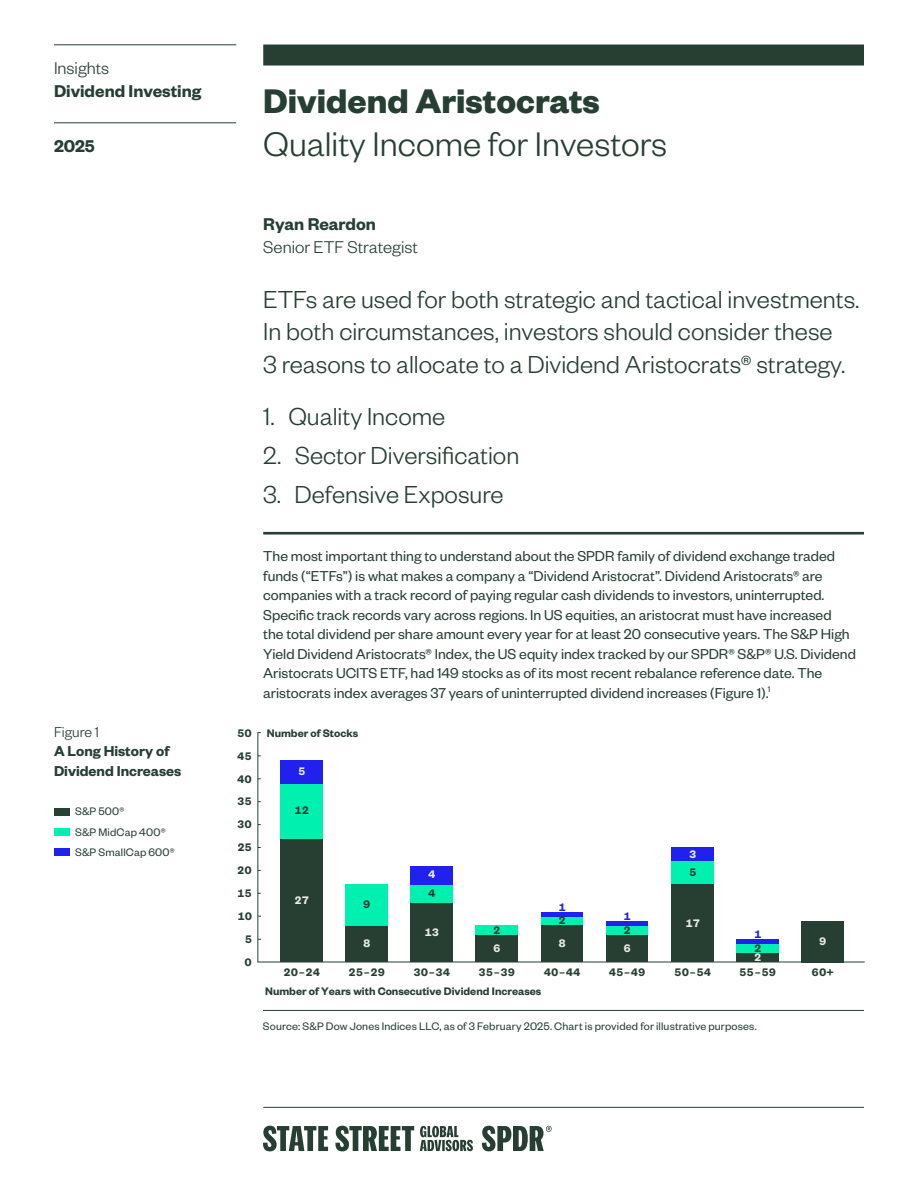
<style>
.page{position:relative;width:918px;height:1188px;background:#fff}
.page>*{position:absolute;margin:0;border:0;box-sizing:border-box;transform-origin:0 0}
.Subtitle_25_29_25_Light{font:300 37.5px "Founders Grotesk";color:#273f33}
.Header_25_29_25_Bold_Heavy_Rule{font:700 37.5px "Founders Grotesk";color:#273f33}
.Intro_Text_18_21_675_Light{font:300 27px/32.5px "Founders Grotesk";color:#273f33}
.Byline_Additonal_12_5_15_625_Light{font:300 18.75px "Founders Grotesk";color:#273f33}
.Tag_Business_Line_Topic_12_5_15_625_Semi{font:600 18.75px "Founders Grotesk";color:#273f33}
.Byline_12_5_15_625_Semibold{font:600 18.75px "Founders Grotesk";color:#273f33}
.Tag_Category_Type_12_5_15_625_Light_Ligh{font:300 18.75px "Founders Grotesk";color:#273f33}
.Tag_Category_Type_12_5_15_625_Light_Ligh-2{font:600 18.75px "Founders Grotesk";color:#273f33}
.Body_Text_10_5_13_Regular_Regular_Rule{font:15.75px/19.5px "Founders Grotesk";color:#273f33}
.Figure_10_5_13_Light{font:600 15.75px/19.5px "Founders Grotesk";color:#273f33}
.Figure_10_5_13_Light-2{font:300 15.75px "Founders Grotesk";color:#273f33}
.Source_Trademark_8_9_Regular_Light_Rule{font:12px "Founders Grotesk";letter-spacing:.015em;color:#273f33}
.t1{font:600 12px/23px "Founders Grotesk Mono";color:#273f33;text-align:right}
.t2{font:600 12px "Founders Grotesk";color:#273f33}
.Legend_8_9_Regular{font:12px "Founders Grotesk";letter-spacing:.01em;color:#273f33}
.t3{font:600 12px "Founders Grotesk Mono";color:#ebebec}
.t4{font:600 12px "Founders Grotesk Mono";color:#2121ed}
</style>
<div class="page">
<hr style="left:263px;top:1107px;width:601px;height:1px;background:#273f33">
<svg style="left:420px;top:1126px;width:53px;height:25px"></svg>
<svg style="left:263px;top:1126px;width:151px;height:25px"></svg>
<svg style="left:482px;top:1126px;width:70px;height:25px"></svg>
<hr style="left:263px;top:1010px;width:601px;height:1px;background:#273f33">
<div style="left:54px;top:808px;width:15px;height:7px;background:#264033"></div>
<div style="left:54px;top:828px;width:15px;height:8px;background:#00f1af"></div>
<div style="left:54px;top:848px;width:15px;height:8px;background:#2121ed"></div>
<hr style="left:54px;top:44px;width:182px;height:1px;background:#273f33">
<hr style="left:54px;top:122px;width:182px;height:1px;background:#273f33">
<div style="left:263px;top:45px;width:601px;height:21px;background:#273f33"></div>
<hr style="left:263px;top:532px;width:601px;height:3px;background:#273f33">
<svg style="left:257px;top:732px;width:608px;height:231px"></svg>
<div style="left:802px;top:921px;width:42px;height:41px;background:#273f33"></div>
<div style="left:737px;top:953px;width:42px;height:9px;background:#273f33"></div>
<div style="left:672px;top:884px;width:42px;height:78px;background:#273f33"></div>
<div style="left:607px;top:935px;width:41px;height:27px;background:#273f33"></div>
<div style="left:542px;top:925px;width:41px;height:37px;background:#273f33"></div>
<div style="left:476px;top:935px;width:42px;height:27px;background:#273f33"></div>
<div style="left:411px;top:903px;width:42px;height:59px;background:#273f33"></div>
<div style="left:346px;top:925px;width:42px;height:37px;background:#273f33"></div>
<div style="left:281px;top:839px;width:42px;height:123px;background:#273f33"></div>
<div style="left:737px;top:944px;width:42px;height:9px;background:#00f1af"></div>
<div style="left:672px;top:861px;width:42px;height:23px;background:#00f1af"></div>
<div style="left:607px;top:925px;width:41px;height:10px;background:#00f1af"></div>
<div style="left:542px;top:916px;width:41px;height:9px;background:#00f1af"></div>
<div style="left:476px;top:925px;width:42px;height:10px;background:#00f1af"></div>
<div style="left:411px;top:884px;width:42px;height:19px;background:#00f1af"></div>
<div style="left:346px;top:884px;width:42px;height:41px;background:#00f1af"></div>
<div style="left:281px;top:784px;width:42px;height:55px;background:#00f1af"></div>
<div style="left:737px;top:939px;width:42px;height:5px;background:#2121ed"></div>
<div style="left:672px;top:847px;width:42px;height:14px;background:#2121ed"></div>
<hr style="left:607px;top:921px;width:41px;height:4px;background:#2121ed">
<hr style="left:542px;top:912px;width:41px;height:4px;background:#2121ed">
<div style="left:411px;top:866px;width:42px;height:18px;background:#2121ed"></div>
<div style="left:281px;top:760px;width:42px;height:24px;background:#2121ed"></div>
<p class="Tag_Category_Type_12_5_15_625_Light_Ligh" style="left:54px;top:56px;width:57px">Insights</p>
<p class="Tag_Business_Line_Topic_12_5_15_625_Semi" style="left:54px;top:79px;width:149px">Dividend Investing</p>
<p class="Tag_Category_Type_12_5_15_625_Light_Ligh-2" style="left:54px;top:134px;width:42px">2025</p>
<p class="Figure_10_5_13_Light-2" style="left:54px;top:722px;width:47px">Figure 1</p>
<p class="Figure_10_5_13_Light" style="left:54px;top:740px;width:129px">A Long History of<br>Dividend Increases</p>
<p class="Legend_8_9_Regular" style="left:75px;top:804px;width:51px">S&amp;P 500®</p>
<p class="Legend_8_9_Regular" style="left:75px;top:824px;width:92px">S&amp;P MidCap 400®</p>
<p class="Legend_8_9_Regular" style="left:75px;top:845px;width:101px">S&amp;P SmallCap 600®</p>
<p class="Header_25_29_25_Bold_Heavy_Rule" style="left:263px;top:77px;width:338px">Dividend Aristocrats</p>
<p class="Subtitle_25_29_25_Light" style="left:263px;top:122px;width:405px">Quality Income for Investors</p>
<p class="Byline_12_5_15_625_Semibold" style="left:263px;top:212px;width:114px">Ryan Reardon</p>
<p class="Byline_Additonal_12_5_15_625_Light" style="left:263px;top:236px;width:156px">Senior ETF Strategist</p>
<p class="Intro_Text_18_21_675_Light" style="left:263px;top:281px;width:598px">ETFs are used for both strategic and tactical investments.<br>In both circumstances, investors should consider these<br>3 reasons to allocate to a Dividend Aristocrats® strategy.</p>
<p class="Intro_Text_18_21_675_Light" style="left:263px;top:398px;width:184px">1. Quality Income</p>
<p class="Intro_Text_18_21_675_Light" style="left:263px;top:437px;width:258px">2. Sector Diversification</p>
<p class="Intro_Text_18_21_675_Light" style="left:263px;top:476px;width:242px">3. Defensive Exposure</p>
<p class="t1" style="left:237px;top:721px;width:16px">50</p>
<p class="t1" style="left:237px;top:744px;width:16px">45</p>
<p class="t1" style="left:237px;top:767px;width:16px">40</p>
<p class="t1" style="left:237px;top:790px;width:16px">35</p>
<p class="t1" style="left:237px;top:813px;width:16px">30</p>
<p class="t1" style="left:237px;top:836px;width:16px">25</p>
<p class="t1" style="left:237px;top:859px;width:16px">20</p>
<p class="t1" style="left:237px;top:882px;width:16px">15</p>
<p class="t1" style="left:238px;top:905px;width:16px">10<br>5</p>
<p class="t1" style="left:244px;top:951px;width:9px">0</p>
<p class="Body_Text_10_5_13_Regular_Regular_Rule" style="left:263px;top:545px;width:594px">The most important thing to understand about the SPDR family of dividend exchange traded funds (“ETFs”) is what makes a company a “Dividend Aristocrat”. Dividend Aristocrats® are companies with a track record of paying regular cash dividends to investors, uninterrupted.<br>Specific track records vary across regions. In US equities, an aristocrat must have increased<br>the total dividend per share amount every year for at least 20 consecutive years. The S&amp;P High Yield Dividend Aristocrats® Index, the US equity index tracked by our SPDR® S&amp;P® U.S. Dividend Aristocrats UCITS ETF, had 149 stocks as of its most recent rebalance reference date. The aristocrats index averages 37 years of uninterrupted dividend increases (Figure 1).<sup>1</sup></p>
<p class="t2" style="left:267px;top:725px;width:93px">Number of Stocks</p>
<p class="t3" style="left:298px;top:765px;width:9px">5</p>
<p class="t1" style="left:294px;top:799px;width:16px">12</p>
<p class="t3" style="left:294px;top:893px;width:16px">27</p>
<p class="t1" style="left:363px;top:893px;width:9px">9</p>
<p class="t3" style="left:363px;top:937px;width:9px">8</p>
<p class="t3" style="left:428px;top:868px;width:9px">4</p>
<p class="t1" style="left:428px;top:882px;width:9px">4</p>
<p class="t3" style="left:424px;top:925px;width:16px">13</p>
<p class="t1" style="left:493px;top:918px;width:9px">2</p>
<p class="t3" style="left:493px;top:941px;width:9px">6</p>
<p class="t4" style="left:559px;top:900px;width:9px">1</p>
<p class="t1" style="left:559px;top:909px;width:9px">2</p>
<p class="t3" style="left:559px;top:937px;width:9px">8</p>
<p class="t4" style="left:624px;top:910px;width:9px">1</p>
<p class="t1" style="left:624px;top:918px;width:9px">2</p>
<p class="t3" style="left:624px;top:941px;width:9px">6</p>
<p class="t3" style="left:689px;top:847px;width:9px">3</p>
<p class="t1" style="left:689px;top:861px;width:9px">5</p>
<p class="t3" style="left:685px;top:916px;width:16px">17</p>
<p class="t4" style="left:754px;top:928px;width:9px">1</p>
<p class="t1" style="left:754px;top:937px;width:9px">2</p>
<p class="t3" style="left:754px;top:950px;width:9px">2</p>
<p class="t3" style="left:819px;top:934px;width:9px">9</p>
<p class="t1" style="left:283px;top:960px;width:38px">20–24</p>
<p class="t1" style="left:348px;top:960px;width:38px">25–29</p>
<p class="t1" style="left:413px;top:960px;width:38px">30–34</p>
<p class="t1" style="left:478px;top:960px;width:38px">35–39</p>
<p class="t1" style="left:544px;top:960px;width:38px">40–44</p>
<p class="t1" style="left:609px;top:960px;width:38px">45–49</p>
<p class="t1" style="left:674px;top:960px;width:38px">50–54</p>
<p class="t1" style="left:739px;top:960px;width:38px">55–59</p>
<p class="t1" style="left:812px;top:960px;width:24px">60+</p>
<p class="t2" style="left:265px;top:984px;width:278px">Number of Years with Consecutive Dividend Increases</p>
<p class="Source_Trademark_8_9_Regular_Light_Rule" style="left:263px;top:1019px;width:495px">Source: S&amp;P Dow Jones Indices LLC, as of 3 February 2025. Chart is provided for illustrative purposes.</p>
</div>
